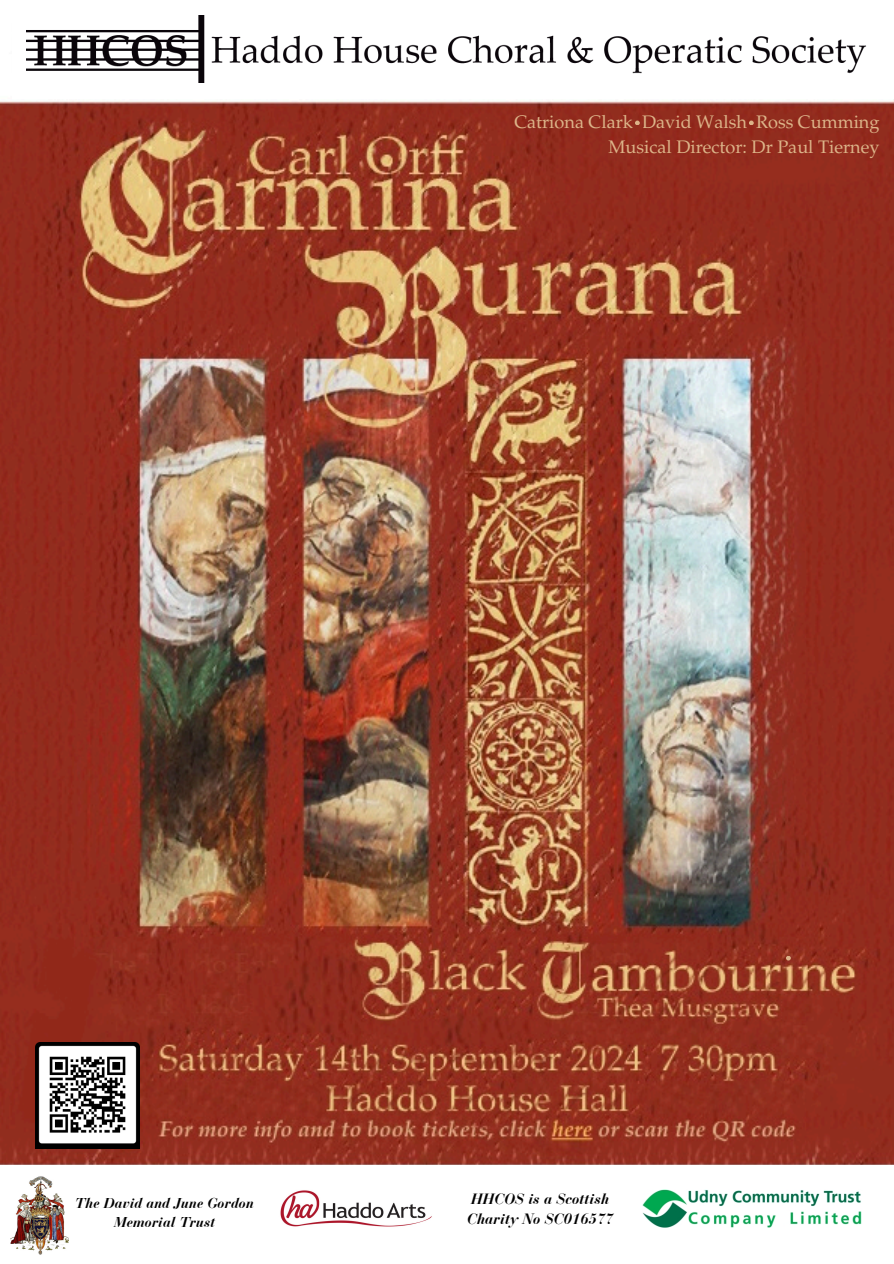
<style>
.page{position:relative;width:894px;height:1264px;background:#fff}
.page>*{position:absolute;margin:0;border:0;box-sizing:border-box;transform-origin:0 0}
.t1{font:18.15px/24.8px "Palatino LT Pro";color:#dcb489;text-align:right}
.t2{font:italic 700 14.85px/19.8px "Bauer Bodoni Pro";color:#000}
.t3{font:italic 700 14.25px "Bauer Bodoni Pro";color:#000}
</style>
<div class="page">
<img style="left:0;top:100px;width:893px;height:1065px">
<img style="left:35px;top:1042px;width:105px;height:106px">
<img style="left:280px;top:1190px;width:152px;height:37px">
<img style="left:642px;top:1189px;width:220px;height:39px">
<img style="left:10px;top:1176px;width:59px;height:79px">
<img style="left:27px;top:15px;width:839px;height:68px">
<svg style="left:785px;top:955px;width:5px;height:5px"></svg>
<svg style="left:634px;top:120px;width:5px;height:5px"></svg>
<svg style="left:748px;top:120px;width:5px;height:5px"></svg>
<p class="t1" style="left:514px;top:112px;width:366px">Catriona Clark David Walsh Ross Cumming<br>Musical Director: Dr Paul Tierney</p>
<h1 class="t3" style="left:75px;top:1197px;width:180px">The David and June Gordon</h1>
<p class="t3" style="left:114px;top:1216px;width:103px">Memorial Trust</p>
<p class="t2" style="left:467px;top:1190px;width:148px">HHCOS is a Scottish<br>Charity No SC016577</p>
</div>
